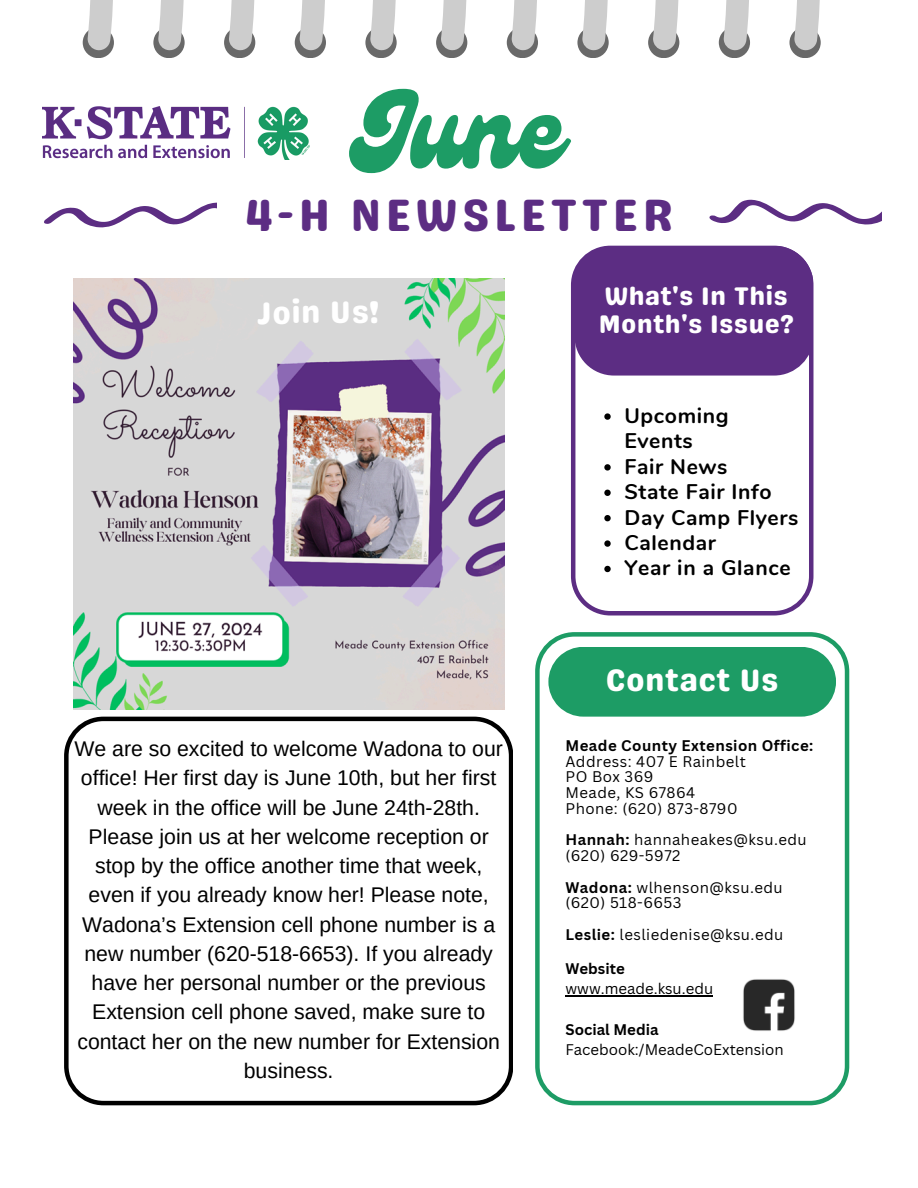
<style>
.page{position:relative;width:918px;height:1188px;background:#fff}
.page>*{position:absolute;margin:0;border:0;box-sizing:border-box;transform-origin:0 0}
.t1{font:107.25px "Genty";color:#1d9c65}
.t2{font:45.15px "Genty Sans";letter-spacing:.1em;color:#5c2d83}
.t3{font:31.05px "Genty Sans";letter-spacing:.03em;color:#fff}
.t4{font:25.35px/27.5px "Genty Sans";letter-spacing:.03em;color:#fff}
.t5{font:21.3px/29.2px "Arimo";color:#000;text-align:center}
.t6{font:700 21.15px/25.3px "Nunito";letter-spacing:.03em;color:#000}
.t7{font:15px "Canva Sans";letter-spacing:.03em;color:#000}
.t8{font:15px "Canva Sans";color:#000}
.t9{font:700 15px "Canva Sans";letter-spacing:.03em;color:#000}
.t10{font:700 15px "Canva Sans";color:#000}
.s1{font-weight:700}
</style>
<div class="page">
<svg style="left:571px;top:268px;width:242px;height:348px"></svg>
<div style="left:575px;top:246px;width:238px;height:130px;background:#5c2d83"></div>
<svg style="left:535px;top:632px;width:314px;height:473px"></svg>
<div style="left:548px;top:647px;width:288px;height:70px;background:#1d9c65"></div>
<div style="left:789px;top:27px;width:32px;height:31px;background:#696969;border-radius:50%"></div>
<svg style="left:794px;top:0;width:26px;height:51px"></svg>
<div style="left:719px;top:27px;width:31px;height:31px;background:#696969;border-radius:50%"></div>
<svg style="left:724px;top:0;width:25px;height:51px"></svg>
<div style="left:648px;top:27px;width:31px;height:31px;background:#696969;border-radius:50%"></div>
<svg style="left:653px;top:0;width:26px;height:51px"></svg>
<div style="left:577px;top:27px;width:32px;height:31px;background:#696969;border-radius:50%"></div>
<svg style="left:582px;top:0;width:26px;height:51px"></svg>
<div style="left:507px;top:27px;width:31px;height:31px;background:#696969;border-radius:50%"></div>
<svg style="left:512px;top:0;width:25px;height:51px"></svg>
<div style="left:436px;top:27px;width:31px;height:31px;background:#696969;border-radius:50%"></div>
<svg style="left:441px;top:0;width:26px;height:51px"></svg>
<div style="left:365px;top:27px;width:32px;height:31px;background:#696969;border-radius:50%"></div>
<svg style="left:370px;top:0;width:26px;height:51px"></svg>
<div style="left:295px;top:27px;width:31px;height:31px;background:#696969;border-radius:50%"></div>
<svg style="left:300px;top:0;width:25px;height:51px"></svg>
<div style="left:224px;top:27px;width:31px;height:31px;background:#696969;border-radius:50%"></div>
<svg style="left:229px;top:0;width:25px;height:51px"></svg>
<div style="left:153px;top:27px;width:32px;height:31px;background:#696969;border-radius:50%"></div>
<svg style="left:158px;top:0;width:26px;height:51px"></svg>
<div style="left:83px;top:27px;width:31px;height:31px;background:#696969;border-radius:50%"></div>
<svg style="left:88px;top:0;width:25px;height:51px"></svg>
<svg style="left:44px;top:202px;width:172px;height:26px"></svg>
<svg style="left:709px;top:199px;width:173px;height:26px"></svg>
<img style="left:43px;top:106px;width:267px;height:53px">
<img style="left:73px;top:278px;width:431px;height:431px">
<img style="left:742px;top:979px;width:53px;height:53px">
<svg style="left:604px;top:413px;width:7px;height:7px"></svg>
<svg style="left:604px;top:464px;width:7px;height:7px"></svg>
<svg style="left:604px;top:490px;width:7px;height:6px"></svg>
<svg style="left:604px;top:515px;width:7px;height:6px"></svg>
<svg style="left:604px;top:540px;width:7px;height:7px"></svg>
<svg style="left:604px;top:566px;width:7px;height:6px"></svg>
<hr style="left:565px;top:995px;width:148px;height:1px;background:#000">
<svg style="left:64px;top:717px;width:449px;height:388px"></svg>
<p class="t1" style="left:354px;top:69px;width:211px">June</p>
<p class="t2" style="left:244px;top:188px;width:431px">4-H NEWSLETTER</p>
<p class="t3" style="left:257px;top:294px;width:124px">Join Us!</p>
<p class="t5" style="left:75px;top:734px;width:430px">We are so excited to welcome Wadona to our office! Her first day is June 10th, but her first week in the office will be June 24th-28th.<br>Please join us at her welcome reception or stop by the office another time that week, even if you already know her! Please note, Wadona’s Extension cell phone number is a new number (620-518-6653). If you already have her personal number or the previous Extension cell phone saved, make sure to contact her on the new number for Extension business.</p>
<h4 class="t4" style="left:599px;top:283px;width:196px">What's In This<br>Month's Issue?</h4>
<p class="t6" style="left:624px;top:403px;width:106px">Upcoming<br>Events</p>
<p class="t6" style="left:624px;top:454px;width:105px">Fair News</p>
<p class="t6" style="left:624px;top:480px;width:149px">State Fair Info</p>
<p class="t6" style="left:624px;top:505px;width:175px">Day Camp Flyers</p>
<p class="t6" style="left:624px;top:530px;width:93px">Calendar</p>
<p class="t6" style="left:624px;top:556px;width:168px">Year in a Glance</p>
<p class="t3" style="left:606px;top:662px;width:174px">Contact Us</p>
<h3 class="t9" style="left:565px;top:735px;width:249px">Meade County Extension Office:</h3>
<h3 class="t7" style="left:565px;top:751px;width:182px">Address: 407 E Rainbelt</h3>
<p class="t7" style="left:565px;top:766px;width:89px">PO Box 369</p>
<p class="t7" style="left:565px;top:782px;width:131px">Meade, KS 67864</p>
<p class="t7" style="left:565px;top:798px;width:174px">Phone: (620) 873-8790</p>
<p class="t7" style="left:565px;top:829px;width:243px"><span class="s1">Hannah:</span> hannaheakes@ksu.edu</p>
<p class="t7" style="left:565px;top:845px;width:116px">(620) 629-5972</p>
<h5 class="t7" style="left:565px;top:877px;width:219px"><span class="s1">Wadona:</span> wlhenson@ksu.edu</h5>
<p class="t7" style="left:565px;top:892px;width:118px">(620) 518-6653</p>
<p class="t7" style="left:565px;top:924px;width:219px"><span class="s1">Leslie:</span> lesliedenise@ksu.edu</p>
<p class="t10" style="left:565px;top:958px;width:61px">Website</p>
<p class="t8" style="left:565px;top:978px;width:149px">www.meade.ksu.edu</p>
<p class="t10" style="left:565px;top:1019px;width:95px">Social Media</p>
<p class="t8" style="left:565px;top:1039px;width:220px">Facebook:/MeadeCoExtension</p>
</div>
